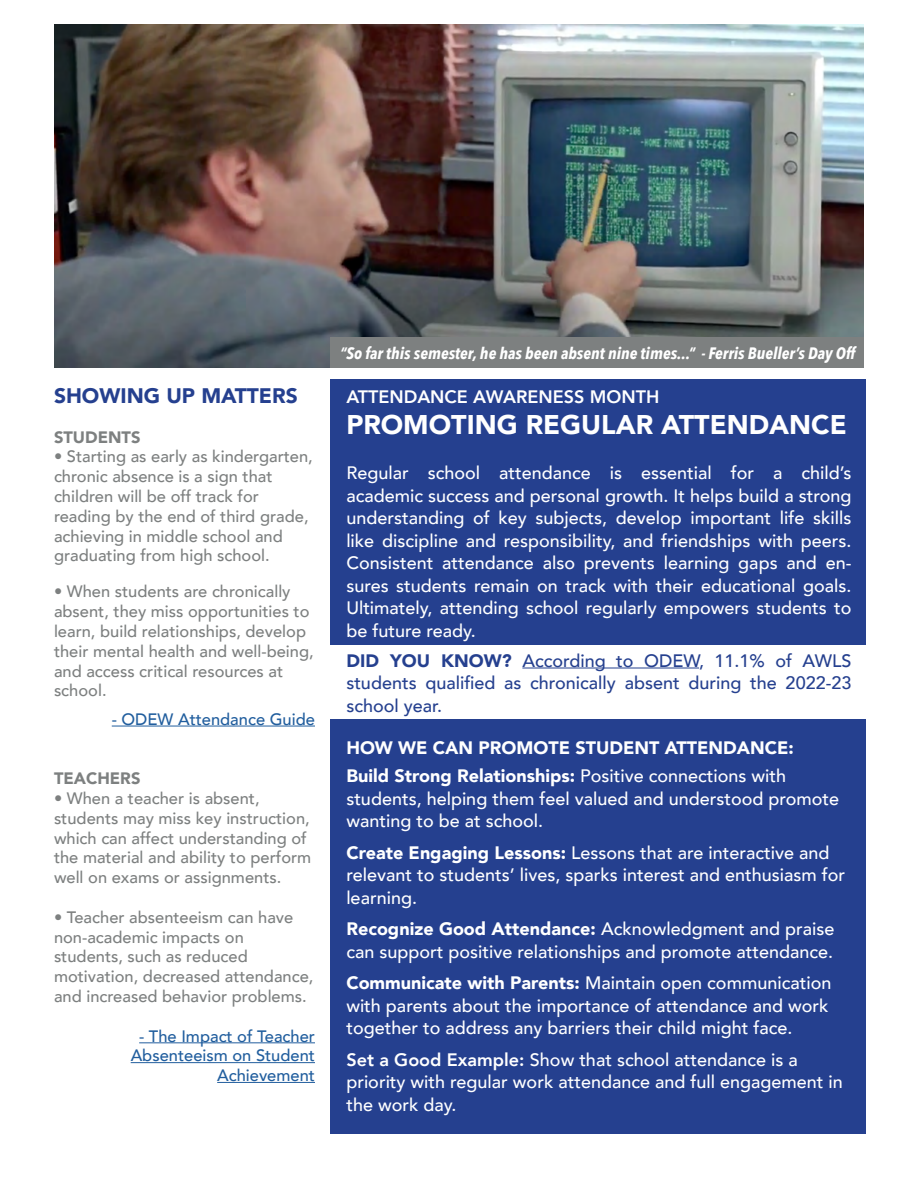
<style>
.page{position:relative;width:918px;height:1188px;background:#fff}
.page>*{position:absolute;margin:0;border:0;box-sizing:border-box;transform-origin:0 0}
.t1{font:900 27px "Avenir";color:#fff}
.t2{font:900 21px "Avenir";color:#25408f}
.t3{font:500 18px/22.5px "Avenir";color:#fff}
.t4{font:500 18px/22.5px "Avenir";color:#25408f;text-align:justify}
.t5{font:900 18px/28.5px "Avenir";color:#fff}
.t6{font:800 18px "Avenir";color:#fff}
.t7{font:500 16.5px/19.8px "Avenir";color:#7d8080}
.t8{font:500 16.5px/19.8px "Avenir";color:#215e9e;text-align:right}
.t9{font:italic 700 16.5px "Avenir Next Condensed";color:#fff}
.t10{font:900 16.5px "Avenir";color:#7d8080}
.s1{font-weight:900}
.s2{font-weight:500}
.s3{font-weight:800}
</style>
<div class="page">
<div style="left:330px;top:379px;width:536px;height:265px;background:#25408f"></div>
<div style="left:330px;top:719px;width:536px;height:415px;background:#25408f"></div>
<hr style="left:522px;top:668px;width:177px;height:1px;background:#25408f">
<hr style="left:112px;top:726px;width:203px;height:1px;background:#215e9e">
<hr style="left:139px;top:1042px;width:176px;height:1px;background:#215e9e">
<hr style="left:131px;top:1062px;width:184px;height:1px;background:#215e9e">
<hr style="left:217px;top:1082px;width:98px;height:1px;background:#215e9e">
<img style="left:54px;top:24px;width:810px;height:343px">
<div style="left:330px;top:337px;width:534px;height:31px;background:#7d8080"></div>
<p class="t2" style="left:54px;top:378px;width:245px">SHOWING UP MATTERS</p>
<p class="t10" style="left:54px;top:423px;width:88px">STUDENTS</p>
<p class="t7" style="left:54px;top:446px;width:260px">• Starting as early as kindergarten, chronic absence is a sign that children will be off track for reading by the end of third grade, achieving in middle school and graduating from high school.</p>
<p class="t7" style="left:54px;top:581px;width:261px">• When students are chronically absent, they miss opportunities to learn, build relationships, develop their mental health and well-being, and access critical resources at school.</p>
<p class="t8" style="left:112px;top:708px;width:205px">- ODEW Attendance Guide</p>
<p class="t10" style="left:54px;top:764px;width:88px">TEACHERS</p>
<p class="t7" style="left:54px;top:787px;width:259px">• When a teacher is absent, students may miss key instruction, which can affect understanding of the material and ability to perform well on exams or assignments.</p>
<p class="t7" style="left:54px;top:906px;width:261px">• Teacher absenteeism can have non-academic impacts on students, such as reduced motivation, decreased attendance, and increased behavior problems.</p>
<p class="t8" style="left:131px;top:1025px;width:186px">- The Impact of Teacher<br>Absenteeism on Student<br>Achievement</p>
<p class="t9" style="left:340px;top:343px;width:517px">“So far this semester, he has been absent nine times...” - Ferris Bueller’s Day Off</p>
<p class="t6" style="left:346px;top:382px;width:315px">ATTENDANCE AWARENESS MONTH</p>
<h1 class="t1" style="left:346px;top:402px;width:502px">PROMOTING REGULAR ATTENDANCE</h1>
<p class="t3" style="left:346px;top:461px;width:507px;text-align:justify">Regular school attendance is essential for a child’s academic success and personal growth. It helps build a strong understanding of key subjects, develop important life skills like discipline and responsibility, and friendships with peers.<br>Consistent attendance also prevents learning gaps and en&shy;sures students remain on track with their educational goals.<br>Ultimately, attending school regularly empowers students to be future ready.</p>
<p class="t4" style="left:346px;top:648px;width:507px"><span class="s1">DID YOU KNOW?</span> According to ODEW, 11.1% of AWLS students qualified as chronically absent during the 2022-23 school year.</p>
<p class="t5" style="left:346px;top:733px;width:449px">HOW WE CAN PROMOTE STUDENT ATTENDANCE:<br>Build Strong Relationships: <span class="s2">Positive connections with</span></p>
<p class="t3" style="left:346px;top:786px;width:494px">students, helping them feel valued and understood promote wanting to be at school.</p>
<p class="t3" style="left:346px;top:840px;width:500px"><span class="s1">Create Engaging Lessons:</span> Lessons that are interactive and relevant to students’ lives, sparks interest and enthusiasm for learning.</p>
<p class="t3" style="left:346px;top:917px;width:490px"><span class="s1">Recognize Good Attendance:</span> Acknowledgment and praise can support positive relationships and promote attendance.</p>
<p class="t3" style="left:346px;top:971px;width:487px"><span class="s1">Communicate with Parents:</span> Maintain open communication with parents about the importance of attendance and work together to address any barriers their child might face.</p>
<p class="t3" style="left:346px;top:1047px;width:498px"><span class="s3">Set a Good Example:</span> Show that school attendance is a priority with regular work attendance and full engagement in the work day.</p>
</div>
